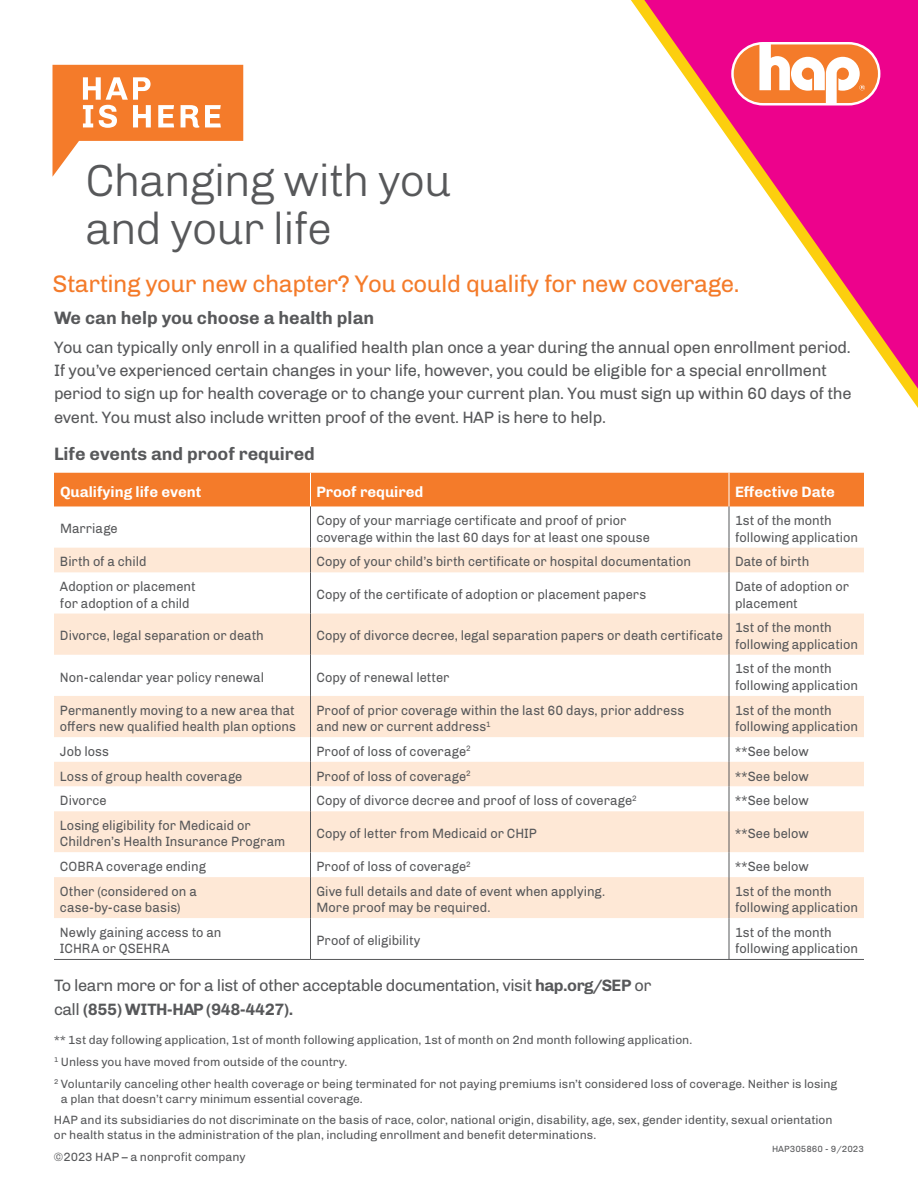
<style>
.page{position:relative;width:918px;height:1188px;background:#fff}
.page>*{position:absolute;margin:0;border:0;box-sizing:border-box;transform-origin:0 0}
.t1{font:300 45px/48px "Chivo";letter-spacing:-.03em;color:#57585a}
.Body_Copy_11_16{font:24px "Chivo";letter-spacing:-.02em;color:#f47b2a}
.Second_Tier_Subhead{font:700 18px "Chivo";color:#57585a}
.Third_Tier_Subheads{font:700 18px "Chivo";color:#57585a}
.Body_Copy_11_16-2{font:16.5px/22.5px "Chivo";letter-spacing:-.02em;color:#57585a}
.t2{font:700 15px "Chivo";color:#fff}
.t3{font:13.5px/16.5px "Chivo";color:#57585a;scale:.95 1}
.Disclaimer_Copy_8_10{font:12px/15px "Chivo";letter-spacing:-.005em;color:#57585a}
.Footer_Reference_Code_6_8{font:9px "Chivo";color:#57585a}
.s1{font-weight:700}
</style>
<div class="page">
<div style="left:54px;top:473px;width:810px;height:33px;background:#f47b2a"></div>
<svg style="left:54px;top:548px;width:810px;height:239px;fill:#fee8d6"></svg>
<svg style="left:54px;top:787px;width:810px;height:172px"></svg>
<hr style="left:310px;top:473px;width:1px;height:33px;background:#fff">
<hr style="left:729px;top:473px;width:1px;height:33px;background:#fff">
<hr style="left:729px;top:506px;width:1px;height:42px;background:#57585a">
<svg style="left:729px;top:548px;width:1px;height:24px"></svg>
<hr style="left:729px;top:572px;width:1px;height:42px;background:#57585a">
<hr style="left:729px;top:614px;width:1px;height:41px;background:#57585a">
<hr style="left:729px;top:655px;width:1px;height:41px;background:#57585a">
<hr style="left:729px;top:696px;width:1px;height:41px;background:#57585a">
<svg style="left:729px;top:737px;width:1px;height:74px"></svg>
<hr style="left:729px;top:811px;width:1px;height:41px;background:#57585a">
<svg style="left:729px;top:852px;width:1px;height:25px"></svg>
<hr style="left:729px;top:877px;width:1px;height:41px;background:#57585a">
<hr style="left:729px;top:918px;width:1px;height:41px;background:#57585a">
<hr style="left:54px;top:959px;width:256px;height:1px;background:#57585a">
<hr style="left:310px;top:959px;width:419px;height:1px;background:#57585a">
<hr style="left:729px;top:959px;width:135px;height:1px;background:#57585a">
<hr style="left:310px;top:506px;width:1px;height:42px;background:#57585a">
<svg style="left:310px;top:548px;width:1px;height:24px"></svg>
<hr style="left:310px;top:614px;width:1px;height:41px;background:#57585a">
<hr style="left:310px;top:572px;width:1px;height:42px;background:#57585a">
<hr style="left:310px;top:696px;width:1px;height:41px;background:#57585a">
<hr style="left:310px;top:655px;width:1px;height:41px;background:#57585a">
<svg style="left:310px;top:737px;width:1px;height:74px"></svg>
<hr style="left:310px;top:811px;width:1px;height:41px;background:#57585a">
<svg style="left:310px;top:852px;width:1px;height:25px"></svg>
<hr style="left:310px;top:877px;width:1px;height:41px;background:#57585a">
<hr style="left:310px;top:918px;width:1px;height:41px;background:#57585a">
<svg style="left:631px;top:0;width:287px;height:408px"></svg>
<svg style="left:731px;top:42px;width:149px;height:64px"></svg>
<svg style="left:53px;top:65px;width:190px;height:111px"></svg>
<p class="t1" style="left:85px;top:153px;width:368px">Changing with you and your life</p>
<p class="Body_Copy_11_16" style="left:52px;top:265px;width:689px">Starting your new chapter? You could qualify for new coverage.</p>
<p class="Second_Tier_Subhead" style="left:54px;top:304px;width:322px">We can help you choose a health plan</p>
<p class="Body_Copy_11_16-2" style="left:54px;top:336px;width:799px">You can typically only enroll in a qualified health plan once a year during the annual open enrollment period.<br>If you’ve experienced certain changes in your life, however, you could be eligible for a special enrollment period to sign up for health coverage or to change your current plan. You must sign up within 60 days of the</p>
<p class="Body_Copy_11_16-2" style="left:54px;top:405px;width:553px">event. You must also include written proof of the event. HAP is here to help.</p>
<p class="Third_Tier_Subheads" style="left:54px;top:440px;width:263px">Life events and proof required</p>
<p class="t2" style="left:60px;top:480px;width:143px">Qualifying life event</p>
<p class="t2" style="left:316px;top:480px;width:108px">Proof required</p>
<p class="t2" style="left:735px;top:480px;width:102px">Effective Date</p>
<p class="t3" style="left:60px;top:520px;width:62px">Marriage</p>
<p class="t3" style="left:316px;top:511px;width:352px">Copy of your marriage certificate and proof of prior coverage within the last 60 days for at least one spouse</p>
<p class="t3" style="left:735px;top:511px;width:131px">1st of the month following application</p>
<p class="t3" style="left:60px;top:553px;width:93px">Birth of a child</p>
<p class="t3" style="left:316px;top:553px;width:396px">Copy of your child’s birth certificate or hospital documentation</p>
<p class="t3" style="left:735px;top:553px;width:80px">Date of birth</p>
<p class="t3" style="left:60px;top:577px;width:144px">Adoption or placement for adoption of a child</p>
<p class="t3" style="left:316px;top:586px;width:349px">Copy of the certificate of adoption or placement papers</p>
<p class="t3" style="left:735px;top:577px;width:122px">Date of adoption or placement</p>
<p class="t3" style="left:60px;top:627px;width:216px">Divorce, legal separation or death</p>
<p class="t3" style="left:316px;top:627px;width:429px">Copy of divorce decree, legal separation papers or death certificate</p>
<p class="t3" style="left:735px;top:619px;width:131px">1st of the month following application</p>
<p class="t3" style="left:60px;top:668px;width:217px">Non-calendar year policy renewal</p>
<p class="t3" style="left:316px;top:668px;width:141px">Copy of renewal letter</p>
<p class="t3" style="left:735px;top:660px;width:131px">1st of the month following application</p>
<p class="t3" style="left:60px;top:701px;width:250px">Permanently moving to a new area that offers new qualified health plan options</p>
<p class="t3" style="left:316px;top:701px;width:389px">Proof of prior coverage within the last 60 days, prior address and new or current address<sup>1</sup></p>
<p class="t3" style="left:735px;top:701px;width:131px">1st of the month following application</p>
<p class="t3" style="left:60px;top:742px;width:53px">Job loss</p>
<p class="t3" style="left:316px;top:742px;width:164px">Proof of loss of coverage<sup>2</sup></p>
<p class="t3" style="left:735px;top:742px;width:79px">**See below</p>
<p class="t3" style="left:60px;top:767px;width:193px">Loss of group health coverage</p>
<p class="t3" style="left:316px;top:767px;width:164px">Proof of loss of coverage<sup>2</sup></p>
<p class="t3" style="left:735px;top:767px;width:79px">**See below</p>
<p class="t3" style="left:60px;top:792px;width:51px">Divorce</p>
<p class="t3" style="left:316px;top:792px;width:339px">Copy of divorce decree and proof of loss of coverage<sup>2</sup></p>
<p class="t3" style="left:735px;top:792px;width:79px">**See below</p>
<p class="t3" style="left:60px;top:816px;width:239px">Losing eligibility for Medicaid or<br>Children’s Health Insurance Program</p>
<p class="t3" style="left:316px;top:824px;width:234px">Copy of letter from Medicaid or CHIP</p>
<p class="t3" style="left:735px;top:824px;width:79px">**See below</p>
<p class="t3" style="left:60px;top:857px;width:155px">COBRA coverage ending</p>
<p class="t3" style="left:316px;top:857px;width:164px">Proof of loss of coverage<sup>2</sup></p>
<p class="t3" style="left:735px;top:857px;width:79px">**See below</p>
<p class="t3" style="left:60px;top:882px;width:146px">Other (considered on a case-by-case basis)</p>
<p class="t3" style="left:316px;top:882px;width:305px">Give full details and date of event when applying.<br>More proof may be required.</p>
<p class="t3" style="left:735px;top:882px;width:131px">1st of the month following application</p>
<p class="t3" style="left:60px;top:923px;width:172px">Newly gaining access to an<br>ICHRA or QSEHRA</p>
<p class="t3" style="left:316px;top:932px;width:111px">Proof of eligibility</p>
<p class="t3" style="left:735px;top:923px;width:131px">1st of the month following application</p>
<p class="Body_Copy_11_16-2" style="left:54px;top:972px;width:599px;line-height:24px">To learn more or for a list of other acceptable documentation, visit <span class="s1">hap.org/SEP</span> or call <span class="s1">(855) WITH-HAP (948-4427).</span></p>
<p class="Disclaimer_Copy_8_10" style="left:54px;top:1032px;width:640px">** 1st day following application, 1st of month following application, 1st of month on 2nd month following application.</p>
<p class="Disclaimer_Copy_8_10" style="left:54px;top:1053px;width:295px"><sup>1</sup> Unless you have moved from outside of the country.</p>
<p class="Disclaimer_Copy_8_10" style="left:61px;top:1075px;width:778px;text-indent:-7px"><sup>2</sup> Voluntarily canceling other health coverage or being terminated for not paying premiums isn’t considered loss of coverage. Neither is losing a plan that doesn’t carry minimum essential coverage.</p>
<p class="Disclaimer_Copy_8_10" style="left:54px;top:1112px;width:780px">HAP and its subsidiaries do not discriminate on the basis of race, color, national origin, disability, age, sex, gender identity, sexual orientation or health status in the administration of the plan, including enrollment and benefit determinations.</p>
<p class="Disclaimer_Copy_8_10" style="left:54px;top:1149px;width:193px">©2023 HAP – a nonprofit company</p>
<p class="Footer_Reference_Code_6_8" style="left:772px;top:1142px;width:93px">HAP305860 - 9/2023</p>
</div>
